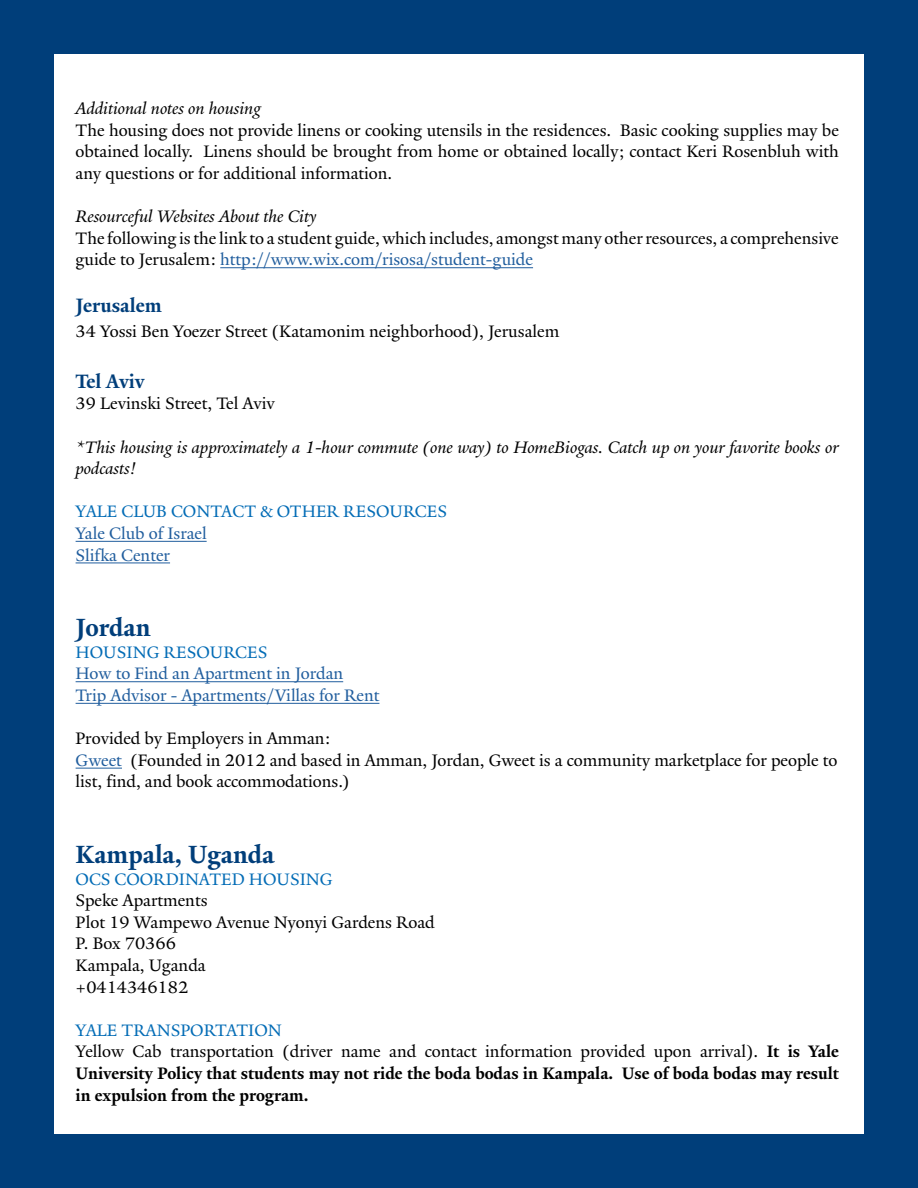
<style>
.page{position:relative;width:918px;height:1188px;background:#fff}
.page>*{position:absolute;margin:0;border:0;box-sizing:border-box;transform-origin:0 0}
.t1{font:700 27px "Yale Admin";color:#003e7a}
.t2{font:700 21px "Yale Admin";color:#003e7a}
.t3{font:18px/21.6px "Yale Admin";color:#000}
.t4{font:700 18px/21.6px "Yale Admin";color:#000}
.t5{font:italic 18px/21.6px "Yale Admin";color:#000}
.t6{font:18px/21.6px "Yale Admin";color:#215e9e}
.t7{font:18px "Yale Admin";color:#036cb6}
.s1{color:#215e9e}
.s2{font-weight:400;color:#036cb6}
.s3{font-weight:400}
</style>
<div class="page">
<div style="left:864px;top:46px;width:54px;height:1096px;background:#003e7a"></div>
<div style="left:0;top:46px;width:54px;height:1096px;background:#003e7a"></div>
<div style="left:0;top:0;width:918px;height:54px;background:#003e7a"></div>
<div style="left:0;top:1134px;width:918px;height:54px;background:#003e7a"></div>
<hr style="left:220px;top:267px;width:313px;height:1px;background:#215e9e">
<hr style="left:76px;top:541px;width:131px;height:1px;background:#215e9e">
<hr style="left:76px;top:563px;width:94px;height:1px;background:#215e9e">
<hr style="left:76px;top:681px;width:267px;height:1px;background:#215e9e">
<hr style="left:76px;top:703px;width:303px;height:1px;background:#215e9e">
<hr style="left:76px;top:768px;width:46px;height:1px;background:#215e9e">
<p class="t5" style="left:76px;top:97px;width:187px">Additional notes on housing</p>
<p class="t3" style="left:76px;top:119px;width:765px;text-align:justify">The housing does not provide linens or cooking utensils in the residences. Basic cooking supplies may be obtained locally. Linens should be brought from home or obtained locally; contact Keri Rosenbluh with any questions or for additional information.</p>
<p class="t5" style="left:76px;top:205px;width:242px">Resourceful Websites About the City</p>
<p class="t3" style="left:76px;top:227px;width:765px">The following is the link to a student guide, which includes, amongst many other resources, a comprehensive guide to Jerusalem: <span class="s1">http://www.wix.com/risosa/student-guide</span></p>
<p class="t2" style="left:76px;top:293px;width:88px">Jerusalem</p>
<p class="t3" style="left:76px;top:321px;width:485px">34 Yossi Ben Yoezer Street (Katamonim neighborhood), Jerusalem</p>
<p class="t2" style="left:76px;top:368px;width:70px">Tel Aviv</p>
<p class="t3" style="left:76px;top:393px;width:201px">39 Levinski Street, Tel Aviv</p>
<p class="t5" style="left:76px;top:436px;width:765px">*This housing is approximately a 1-hour commute (one way) to HomeBiogas. Catch up on your favorite books or podcasts!</p>
<p class="t7" style="left:76px;top:501px;width:373px">YALE CLUB CONTACT &amp; OTHER RESOURCES</p>
<p class="t6" style="left:76px;top:522px;width:133px">Yale Club of Israel<br>Slifka Center</p>
<h1 class="t1" style="left:76px;top:611px;width:77px">Jordan</h1>
<p class="t7" style="left:76px;top:641px;width:193px">HOUSING RESOURCES</p>
<p class="t6" style="left:76px;top:663px;width:305px">How to Find an Apartment in Jordan<br>Trip Advisor - Apartments/Villas for Rent</p>
<p class="t3" style="left:76px;top:728px;width:763px">Provided by Employers in Amman:<br><span class="s1">Gweet</span> (Founded in 2012 and based in Amman, Jordan, Gweet is a community marketplace for people to list, find, and book accommodations.)</p>
<h1 class="t1" style="left:76px;top:838px;width:200px">Kampala, Uganda</h1>
<p class="t7" style="left:76px;top:868px;width:259px">OCS COORDINATED HOUSING</p>
<p class="t3" style="left:76px;top:890px;width:361px">Speke Apartments<br>Plot 19 Wampewo Avenue Nyonyi Gardens Road<br>P. Box 70366<br>Kampala, Uganda<br>+0414346182</p>
<p class="t4" style="left:76px;top:1019px;width:765px"><span class="s2">YALE TRANSPORTATION<br></span><span class="s3">Yellow Cab transportation (driver name and contact information provided upon arrival).</span> It is Yale University Policy that students may not ride the boda bodas in Kampala. Use of boda bodas may result in expulsion from the program.</p>
</div>
